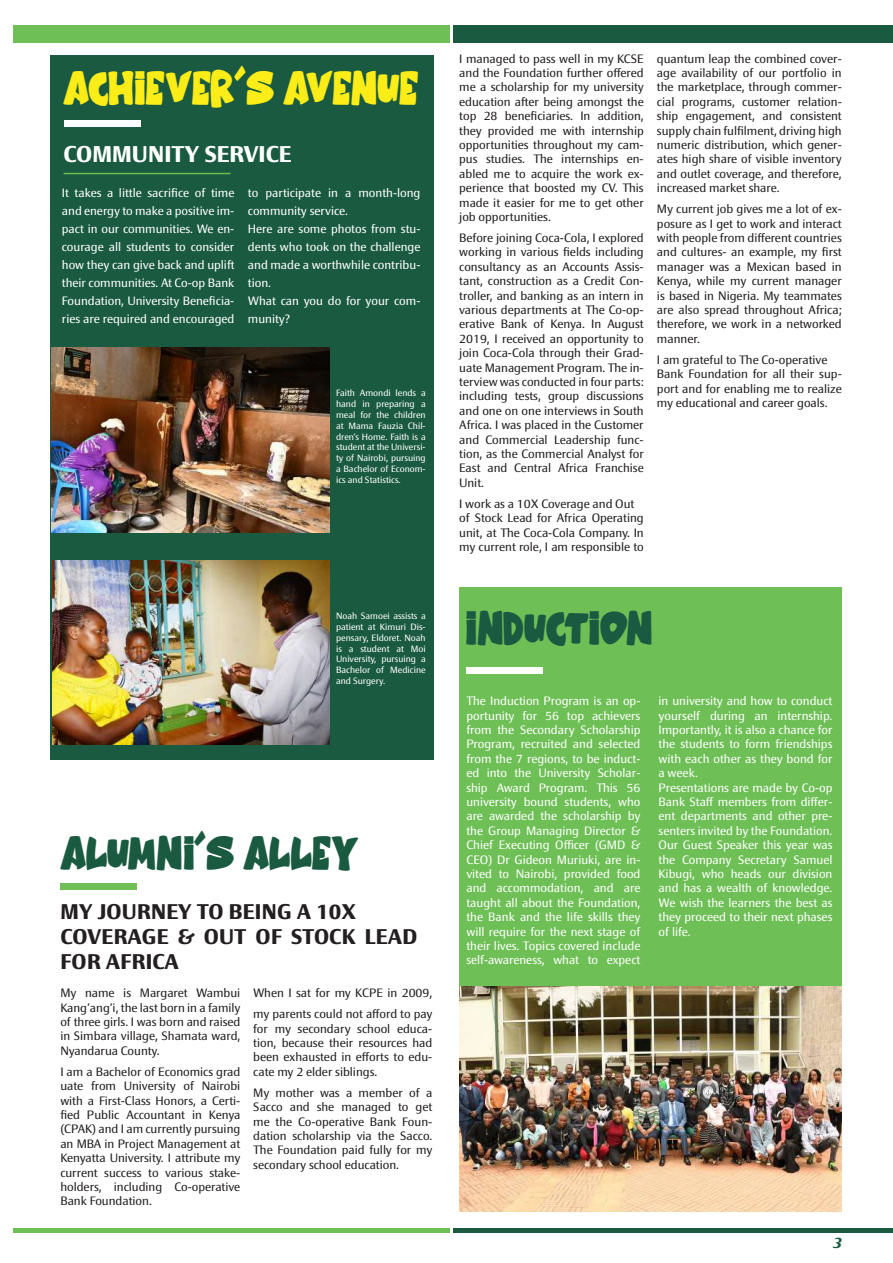
<style>
.page{position:relative;width:893px;height:1263px;background:#fff}
.page>*{position:absolute;margin:0;border:0;box-sizing:border-box;transform-origin:0 0}
.t1{font:27px "Honey Bear";letter-spacing:.04em;color:#195a41}
.t2{font:27px "Honey Bear";letter-spacing:.01em;color:#fced18}
.t3{font:700 22.5px "Epoca Classic";color:#fff}
.t4{font:700 21px/25.2px "Epoca Classic";letter-spacing:.005em;color:#231f20}
.t5{font:italic 700 15px "Epoca Classic";color:#195a41}
.t6{font:12px/14.4px "Epoca Classic";color:#231f20;text-align:justify}
.t7{font:12px/14.4px "Epoca Classic";color:#fff;text-align:justify}
.t8{font:9px/10.8px "Epoca Classic";color:#fff;text-align:justify}
</style>
<div class="page">
<div style="left:453px;top:26px;width:440px;height:17px;background:#195a41"></div>
<div style="left:14px;top:26px;width:436px;height:17px;background:#6ebf56"></div>
<hr style="left:453px;top:1229px;width:440px;height:4px;background:#195a41">
<hr style="left:14px;top:1229px;width:436px;height:4px;background:#6ebf56">
<div style="left:50px;top:55px;width:384px;height:704px;background:#195a41"></div>
<div style="left:64px;top:120px;width:77px;height:6px;background:#fff"></div>
<hr style="left:64px;top:173px;width:166px;height:1px;background:#6ebf56">
<img style="left:51px;top:348px;width:278px;height:184px">
<img style="left:53px;top:560px;width:276px;height:185px">
<div style="left:459px;top:587px;width:383px;height:625px;background:#6ebf56"></div>
<div style="left:466px;top:667px;width:77px;height:6px;background:#fff"></div>
<div style="left:60px;top:883px;width:77px;height:7px;background:#6ebf56"></div>
<img style="left:459px;top:986px;width:383px;height:225px">
<h1 class="t2" style="left:64px;top:80px;width:356px">ACHIEVER’S AVENUE</h1>
<h2 class="t3" style="left:64px;top:140px;width:230px">COMMUNITY SERVICE</h2>
<p class="t7" style="left:62px;top:183px;width:174px;line-height:18px">It takes a little sacrifice of time and energy to make a positive im&shy;pact in our communities. We en&shy;courage all students to consider how they can give back and uplift their communities. At Co-op Bank Foundation, University Beneficia&shy;ries are required and encouraged</p>
<p class="t7" style="left:248px;top:183px;width:174px;line-height:18px;text-align:left">to participate in a month-long community service.<br>Here are some photos from stu&shy;dents who took on the challenge and made a worthwhile contribu&shy;tion.<br>What can you do for your com&shy;munity?</p>
<p class="t8" style="left:336px;top:388px;width:91px">Faith Amondi lends a hand in preparing a meal for the children at Mama Fauzia Chil&shy;dren’s Home. Faith is a student at the Universi&shy;ty of Nairobi, pursuing a Bachelor of Econom&shy;ics and Statistics.</p>
<p class="t8" style="left:336px;top:610px;width:91px">Noah Samoei assists a patient at Kimuri Dis&shy;pensary, Eldoret. Noah is a student at Moi University, pursuing a Bachelor of Medicine and Surgery.</p>
<h1 class="t1" style="left:60px;top:844px;width:300px">ALUMNI’S ALLEY</h1>
<h3 class="t4" style="left:60px;top:899px;width:358px">MY JOURNEY TO BEING A 10X<br>COVERAGE &amp; OUT OF STOCK LEAD<br>FOR AFRICA</h3>
<p class="t6" style="left:60px;top:985px;width:182px">My name is Margaret Wambui Kang’ang’i, the last born in a family of three girls. I was born and raised in Simbara village, Shamata ward, Nyandarua County.</p>
<p class="t6" style="left:60px;top:1064px;width:182px">I am a Bachelor of Economics grad uate from University of Nairobi with a First-Class Honors, a Certi&shy;fied Public Accountant in Kenya (CPAK) and I am currently pursuing an MBA in Project Management at Kenyatta University. I attribute my current success to various stake&shy;holders, including Co-operative Bank Foundation.</p>
<p class="t6" style="left:253px;top:982px;width:181px;line-height:21px">When I sat for my KCPE in 2009, my parents could not afford to pay</p>
<p class="t6" style="left:253px;top:1021px;width:181px">for my secondary school educa&shy;tion, because their resources had been exhausted in efforts to edu&shy;cate my 2 elder siblings.</p>
<p class="t6" style="left:253px;top:1085px;width:181px">My mother was a member of a Sacco and she managed to get me the Co-operative Bank Foun&shy;dation scholarship via the Sacco.<br>The Foundation paid fully for my secondary school education.</p>
<p class="t6" style="left:459px;top:51px;width:186px">I managed to pass well in my KCSE and the Foundation further offered me a scholarship for my university education after being amongst the top 28 beneficiaries. In addition, they provided me with internship opportunities throughout my cam&shy;pus studies. The internships en&shy;abled me to acquire the work ex&shy;perience that boosted my CV. This made it easier for me to get other job opportunities.</p>
<p class="t6" style="left:459px;top:230px;width:186px">Before joining Coca-Cola, I explored working in various fields including consultancy as an Accounts Assis&shy;tant, construction as a Credit Con&shy;troller, and banking as an intern in various departments at The Co-op&shy;erative Bank of Kenya. In August 2019, I received an opportunity to join Coca-Cola through their Grad&shy;uate Management Program. The in&shy;terview was conducted in four parts: including tests, group discussions and one on one interviews in South Africa. I was placed in the Customer and Commercial Leadership func&shy;tion, as the Commercial Analyst for East and Central Africa Franchise Unit.</p>
<p class="t6" style="left:459px;top:496px;width:186px;text-align:left">I work as a 10X Coverage and Out of Stock Lead for Africa Operating unit, at The Coca-Cola Company. In my current role, I am responsible to</p>
<p class="t6" style="left:657px;top:51px;width:186px">quantum leap the combined cover&shy;age availability of our portfolio in the marketplace, through commer&shy;cial programs, customer relation&shy;ship engagement, and consistent supply chain fulfilment, driving high numeric distribution, which gener&shy;ates high share of visible inventory and outlet coverage, and therefore, increased market share.</p>
<p class="t6" style="left:657px;top:202px;width:186px">My current job gives me a lot of ex&shy;posure as I get to work and interact with people from different countries and cultures- an example, my first manager was a Mexican based in Kenya, while my current manager is based in Nigeria. My teammates are also spread throughout Africa; therefore, we work in a networked manner.</p>
<p class="t6" style="left:657px;top:352px;width:186px;text-align:left">I am grateful to The Co-operative Bank Foundation for all their sup&shy;port and for enabling me to realize my educational and career goals.</p>
<h1 class="t1" style="left:466px;top:620px;width:186px">INDUCTION</h1>
<p class="t7" style="left:466px;top:694px;width:176px">The Induction Program is an op&shy;portunity for 56 top achievers from the Secondary Scholarship Program, recruited and selected from the 7 regions, to be induct&shy;ed into the University Scholar&shy;ship Award Program. This 56 university bound students, who are awarded the scholarship by the Group Managing Director &amp; Chief Executing Officer (GMD &amp; CEO) Dr Gideon Muriuki, are in&shy;vited to Nairobi, provided food and accommodation, and are taught all about the Foundation, the Bank and the life skills they will require for the next stage of their lives. Topics covered include self-awareness, what to expect</p>
<p class="t7" style="left:659px;top:694px;width:175px;text-align:left">in university and how to conduct yourself during an internship.<br>Importantly, it is also a chance for the students to form friendships with each other as they bond for a week.<br>Presentations are made by Co-op<br>Bank Staff members from differ&shy;ent departments and other pre&shy;senters invited by the Foundation.<br>Our Guest Speaker this year was the Company Secretary Samuel<br>Kibugi, who heads our division and has a wealth of knowledge.<br>We wish the learners the best as they proceed to their next phases of life.</p>
<p class="t5" style="left:833px;top:1232px;width:10px">3</p>
</div>
